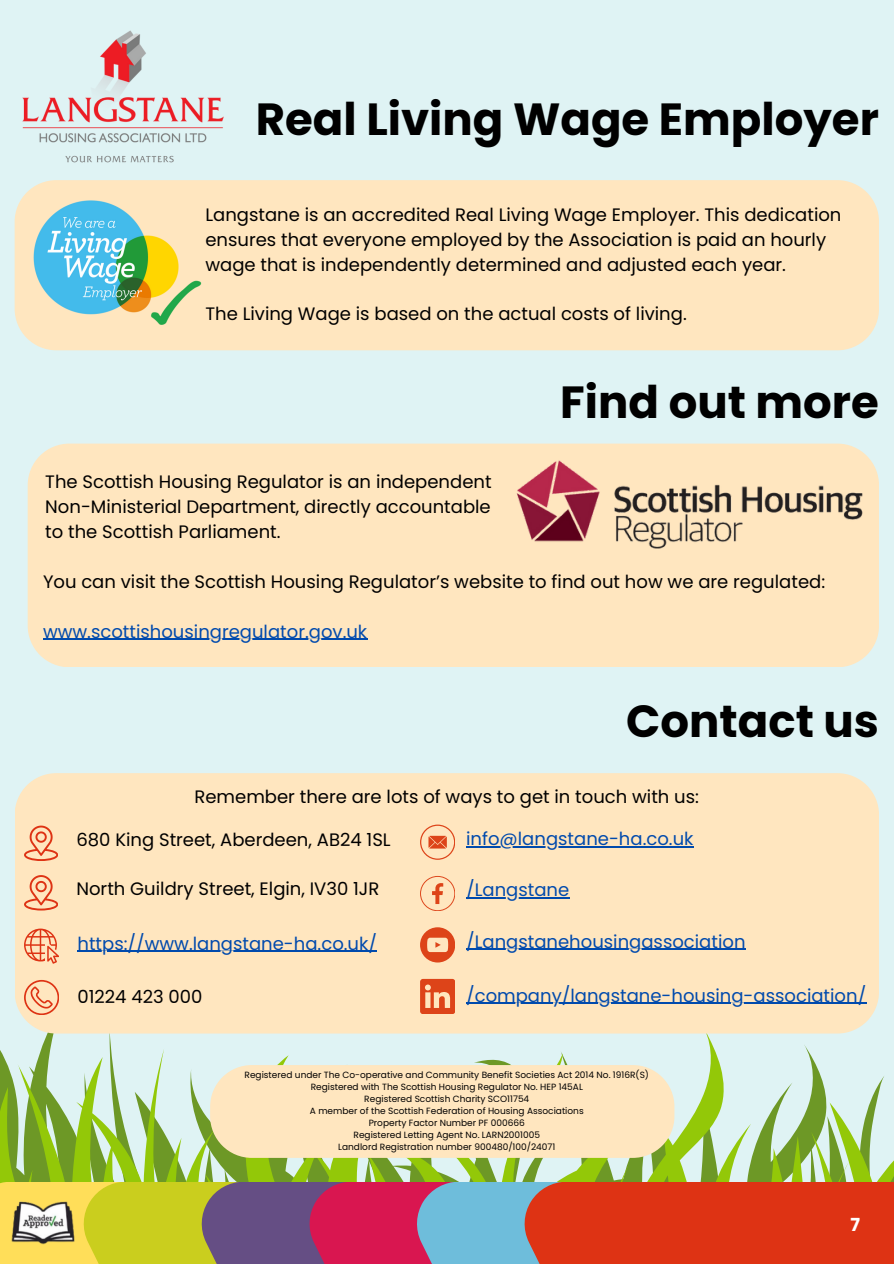
<style>
.page{position:relative;width:894px;height:1264px;background:#fff}
.page>*{position:absolute;margin:0;border:0;box-sizing:border-box;transform-origin:0 0}
.t1{font:700 45px "Poppins";color:#000}
.t2{font:18px/24.8px "Poppins";color:#000;text-align:justify}
.t3{font:18px "Poppins";color:#004aad}
.t4{font:700 18px "Poppins";color:#fff}
.t5{font:9px "Poppins";color:#000}
</style>
<div class="page">
<div style="left:0;top:0;width:893px;height:1263px;background:#dff3f4"></div>
<svg style="left:0;top:1033px;width:893px;height:149px"></svg>
<div style="left:0;top:1182px;width:383px;height:81px;background:#ffde59"></div>
<div style="left:84px;top:1182px;width:414px;height:81px;background:#cace1e"></div>
<div style="left:202px;top:1182px;width:414px;height:81px;background:#654e84"></div>
<div style="left:309px;top:1182px;width:415px;height:81px;background:#d91650"></div>
<div style="left:417px;top:1182px;width:414px;height:81px;background:#6ebddb"></div>
<div style="left:524px;top:1182px;width:369px;height:81px;background:#de3314"></div>
<img style="left:22px;top:30px;width:202px;height:133px">
<div style="left:15px;top:773px;width:863px;height:260px;background:#ffe6bf"></div>
<svg style="left:420px;top:824px;width:35px;height:35px"></svg>
<svg style="left:420px;top:876px;width:35px;height:34px"></svg>
<svg style="left:420px;top:927px;width:35px;height:35px"></svg>
<svg style="left:420px;top:978px;width:35px;height:35px"></svg>
<svg style="left:24px;top:979px;width:35px;height:35px"></svg>
<svg style="left:24px;top:928px;width:35px;height:35px"></svg>
<svg style="left:24px;top:825px;width:34px;height:35px"></svg>
<svg style="left:24px;top:875px;width:34px;height:35px"></svg>
<div style="left:28px;top:443px;width:850px;height:224px;background:#ffe6bf"></div>
<img style="left:513px;top:453px;width:352px;height:102px">
<hr style="left:466px;top:846px;width:227px;height:1px;background:#004aad">
<hr style="left:466px;top:897px;width:103px;height:1px;background:#004aad">
<hr style="left:466px;top:1002px;width:400px;height:1px;background:#004aad">
<hr style="left:466px;top:948px;width:279px;height:2px;background:#004aad">
<hr style="left:77px;top:950px;width:300px;height:2px;background:#004aad">
<hr style="left:43px;top:638px;width:324px;height:2px;background:#004aad">
<div style="left:15px;top:180px;width:863px;height:170px;background:#ffe6bf"></div>
<img style="left:28px;top:196px;width:177px;height:139px">
<img style="left:11px;top:1201px;width:64px;height:44px">
<div style="left:210px;top:1065px;width:464px;height:92px;background:#ffe6bf"></div>
<h2 class="t1" style="left:256px;top:88px;width:624px">Real Living Wage Employer</h2>
<p class="t2" style="left:205px;top:203px;width:637px;text-align:left">Langstane is an accredited Real Living Wage Employer. This dedication ensures that everyone employed by the Association is paid an hourly wage that is independently determined and adjusted each year.</p>
<h2 class="t2" style="left:205px;top:302px;width:482px">The Living Wage is based on the actual costs of living.</h2>
<h2 class="t2" style="left:45px;top:469px;width:447px">The Scottish Housing Regulator is an independent Non-Ministerial Department, directly accountable to the Scottish Parliament.</h2>
<p class="t1" style="left:560px;top:370px;width:320px">Find out more</p>
<p class="t2" style="left:43px;top:569px;width:783px">You can visit the Scottish Housing Regulator’s website to find out how we are regulated:</p>
<p class="t3" style="left:43px;top:618px;width:325px">www.scottishousingregulator.gov.uk</p>
<p class="t1" style="left:626px;top:690px;width:254px">Contact us</p>
<h2 class="t2" style="left:194px;top:784px;width:506px">Remember there are lots of ways to get in touch with us:</h2>
<h1 class="t3" style="left:466px;top:826px;width:229px">info@langstane-ha.co.uk</h1>
<h2 class="t3" style="left:466px;top:877px;width:104px">/Langstane</h2>
<p class="t2" style="left:76px;top:827px;width:315px">680 King Street, Aberdeen, AB24 1SL</p>
<p class="t2" style="left:76px;top:876px;width:304px">North Guildry Street, Elgin, IV30 1JR</p>
<h1 class="t3" style="left:77px;top:930px;width:301px">https://www.langstane-ha.co.uk/</h1>
<h2 class="t2" style="left:77px;top:983px;width:126px">01224 423 000</h2>
<h2 class="t3" style="left:466px;top:928px;width:281px">/Langstanehousingassociation</h2>
<p class="t3" style="left:466px;top:982px;width:401px">/company/langstane-housing-association/</p>
<h2 class="t5" style="left:244px;top:1068px;width:406px">Registered under The Co-operative and Community Benefit Societies Act 2014 No. 1916R(S)</h2>
<p class="t5" style="left:310px;top:1080px;width:273px">Registered with The Scottish Housing Regulator No. HEP 145AL</p>
<h2 class="t5" style="left:364px;top:1092px;width:166px">Registered Scottish Charity SCO11754</h2>
<h2 class="t5" style="left:310px;top:1104px;width:275px">A member of the Scottish Federation of Housing Associations</h2>
<h2 class="t5" style="left:368px;top:1116px;width:158px">Property Factor Number PF 000666</h2>
<h2 class="t5" style="left:353px;top:1128px;width:188px">Registered Letting Agent No. LARN2001005</h2>
<p class="t5" style="left:338px;top:1140px;width:219px">Landlord Registration number 900480/100/24071</p>
<h2 class="t4" style="left:850px;top:1212px;width:11px">7</h2>
</div>
